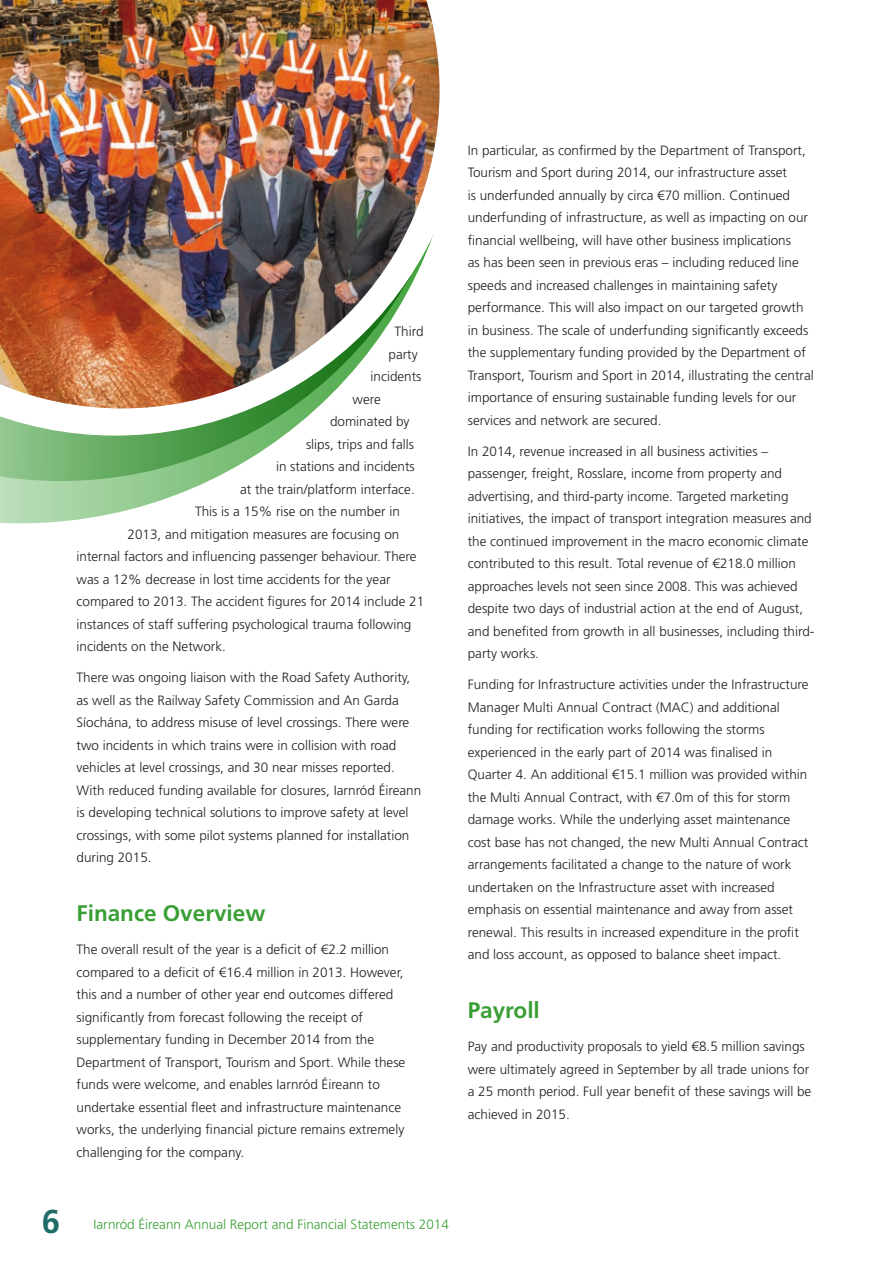
<style>
.page{position:relative;width:893px;height:1263px;background:#fff}
.page>*{position:absolute;margin:0;border:0;box-sizing:border-box;transform-origin:0 0}
.t1{font:700 33px "Frutiger LT Std";color:#1d6c67}
.Sub_1{font:700 22.5px "Frutiger LT Std";color:#399f34}
.Body__2{font:300 13.5px/22.5px "Frutiger LT Std";color:#231f20}
.t2{font:300 13.5px "Frutiger LT Std";color:#399f34}
</style>
<div class="page">
<svg style="left:0;top:481px;width:208px;height:42px"></svg>
<svg style="left:0;top:436px;width:283px;height:45px;background:#83bd80"></svg>
<svg style="left:0;top:408px;width:317px;height:28px"></svg>
<img style="left:0;top:0;width:439px;height:408px">
<p class="Body__2" style="left:395px;top:320px;width:31px">Third</p>
<p class="Body__2" style="left:389px;top:343px;width:31px">party</p>
<p class="Body__2" style="left:371px;top:365px;width:53px">incidents</p>
<p class="Body__2" style="left:353px;top:388px;width:30px">were</p>
<p class="Body__2" style="left:330px;top:410px;width:81px">dominated by</p>
<p class="Body__2" style="left:306px;top:433px;width:110px">slips, trips and falls</p>
<p class="Body__2" style="left:276px;top:455px;width:140px">in stations and incidents</p>
<p class="Body__2" style="left:240px;top:478px;width:176px">at the train/platform interface.</p>
<p class="Body__2" style="left:195px;top:500px;width:206px">This is a 15% rise on the number in</p>
<p class="Body__2" style="left:128px;top:523px;width:273px">2013, and mitigation measures are focusing on</p>
<p class="Body__2" style="left:77px;top:545px;width:342px">internal factors and influencing passenger behaviour. There</p>
<p class="Body__2" style="left:77px;top:568px;width:316px">was a 12% decrease in lost time accidents for the year</p>
<p class="Body__2" style="left:77px;top:590px;width:349px">compared to 2013. The accident figures for 2014 include 21</p>
<p class="Body__2" style="left:77px;top:613px;width:336px">instances of staff suffering psychological trauma following</p>
<p class="Body__2" style="left:77px;top:635px;width:151px">incidents on the Network.</p>
<p class="Body__2" style="left:77px;top:666px;width:346px">There was ongoing liaison with the Road Safety Authority, as well as the Railway Safety Commission and An Garda Síochána, to address misuse of level crossings. There were two incidents in which trains were in collision with road vehicles at level crossings, and 30 near misses reported.<br>With reduced funding available for closures, Iarnród Éireann is developing technical solutions to improve safety at level crossings, with some pilot systems planned for installation during 2015.</p>
<p class="Sub_1" style="left:77px;top:900px;width:190px">Finance Overview</p>
<p class="Body__2" style="left:77px;top:938px;width:330px">The overall result of the year is a deficit of €2.2 million compared to a deficit of €16.4 million in 2013. However, this and a number of other year end outcomes differed significantly from forecast following the receipt of supplementary funding in December 2014 from the Department of Transport, Tourism and Sport. While these funds were welcome, and enables Iarnród Éireann to undertake essential fleet and infrastructure maintenance works, the underlying financial picture remains extremely challenging for the company.</p>
<p class="Body__2" style="left:468px;top:139px;width:348px">In particular, as confirmed by the Department of Transport, Tourism and Sport during 2014, our infrastructure asset<br>is underfunded annually by circa €70 million. Continued underfunding of infrastructure, as well as impacting on our financial wellbeing, will have other business implications<br>as has been seen in previous eras – including reduced line speeds and increased challenges in maintaining safety performance. This will also impact on our targeted growth in business. The scale of underfunding significantly exceeds the supplementary funding provided by the Department of Transport, Tourism and Sport in 2014, illustrating the central importance of ensuring sustainable funding levels for our services and network are secured.</p>
<p class="Body__2" style="left:468px;top:440px;width:348px">In 2014, revenue increased in all business activities – passenger, freight, Rosslare, income from property and advertising, and third-party income. Targeted marketing initiatives, the impact of transport integration measures and the continued improvement in the macro economic climate contributed to this result. Total revenue of €218.0 million approaches levels not seen since 2008. This was achieved despite two days of industrial action at the end of August, and benefited from growth in all businesses, including third&shy;party works.</p>
<p class="Body__2" style="left:468px;top:673px;width:342px">Funding for Infrastructure activities under the Infrastructure Manager Multi Annual Contract (MAC) and additional funding for rectification works following the storms experienced in the early part of 2014 was finalised in Quarter 4. An additional €15.1 million was provided within the Multi Annual Contract, with €7.0m of this for storm damage works. While the underlying asset maintenance cost base has not changed, the new Multi Annual Contract arrangements facilitated a change to the nature of work undertaken on the Infrastructure asset with increased emphasis on essential maintenance and away from asset renewal. This results in increased expenditure in the profit and loss account, as opposed to balance sheet impact.</p>
<p class="Sub_1" style="left:468px;top:997px;width:74px">Payroll</p>
<p class="Body__2" style="left:468px;top:1035px;width:345px">Pay and productivity proposals to yield €8.5 million savings were ultimately agreed in September by all trade unions for a 25 month period. Full year benefit of these savings will be achieved in 2015.</p>
<h1 class="t1" style="left:42px;top:1202px;width:20px">6</h1>
<p class="t2" style="left:94px;top:1217px;width:357px">Iarnród Éireann Annual Report and Financial Statements 2014</p>
</div>
